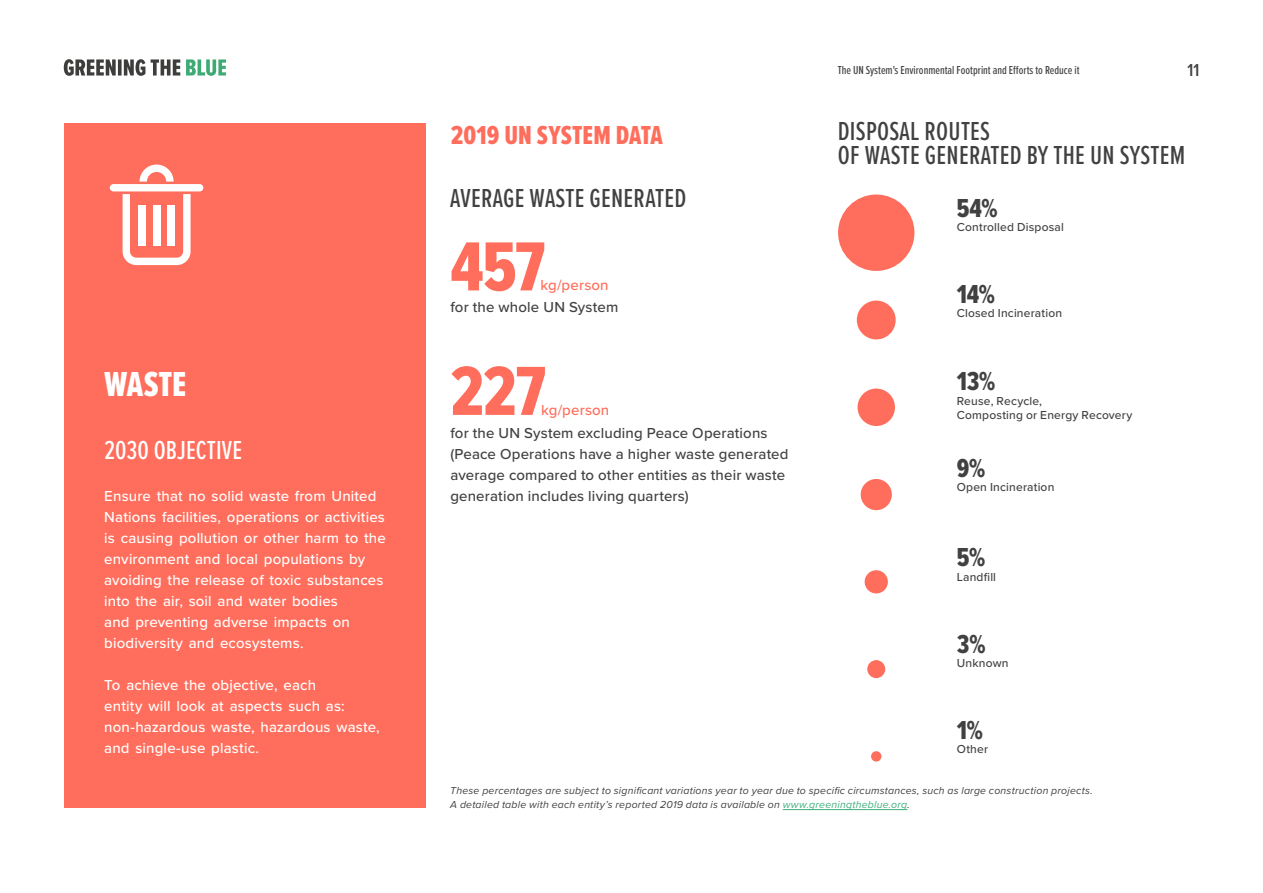
<style>
.page{position:relative;width:1263px;height:893px;background:#fff}
.page>*{position:absolute;margin:0;border:0;box-sizing:border-box;transform-origin:0 0}
.t1{font:72px "Proxima Nova Ex Cn Extrabld";letter-spacing:-.015em;color:#ff6e5c}
.t2{font:36px "Proxima Nova Ex Cn Extrabld";letter-spacing:-.005em;color:#fff}
.t3{font:500 27px/24px "Proxima Nova Ex Cn";letter-spacing:.01em;color:#414142}
.t4{font:27px "Proxima Nova Ex Cn Extrabld";color:#414142}
.t5{font:27px "Proxima Nova Ex Cn Extrabld";letter-spacing:.005em;color:#ff6e5c}
.t6{font:500 27px "Proxima Nova Ex Cn";color:#fff}
.t7{font:600 18px "Proxima Nova Ex Cn";color:#414142}
.t8{font:500 15px/21px "Proxima Nova";letter-spacing:.01em;color:#fff}
.t9{font:500 15px/21px "Proxima Nova";letter-spacing:.01em;color:#414142}
.t10{font:500 15px "Proxima Nova";letter-spacing:.01em;color:#ff6e5c}
.t11{font:500 12px/14.4px "Proxima Nova";letter-spacing:.015em;color:#414142}
.t12{font:500 12px "Proxima Nova Ex Cn";color:#414142}
.t13{font:italic 10.5px/13.5px "Proxima Nova";letter-spacing:.02em;color:#414142}
.s1{color:#40b07e}
</style>
<div class="page">
<svg style="left:186px;top:59px;width:40px;height:17px"></svg>
<svg style="left:64px;top:59px;width:116px;height:17px"></svg>
<div style="left:64px;top:123px;width:361px;height:685px;background:#ff6e5c"></div>
<svg style="left:140px;top:165px;width:34px;height:17px"></svg>
<svg style="left:123px;top:194px;width:68px;height:71px"></svg>
<div style="left:138px;top:205px;width:7px;height:40px;background:#fff"></div>
<div style="left:153px;top:205px;width:7px;height:40px;background:#fff"></div>
<div style="left:168px;top:205px;width:7px;height:40px;background:#fff"></div>
<div style="left:110px;top:184px;width:93px;height:7px;background:#fff;border-radius:4px"></div>
<hr style="left:783px;top:809px;width:124px;height:1px;background:#40b07e">
<div style="left:838px;top:195px;width:76px;height:76px;background:#ff6e5c;border-radius:50%"></div>
<div style="left:857px;top:301px;width:39px;height:38px;background:#ff6e5c;border-radius:50%"></div>
<div style="left:857px;top:389px;width:38px;height:37px;background:#ff6e5c;border-radius:50%"></div>
<div style="left:861px;top:479px;width:31px;height:31px;background:#ff6e5c;border-radius:50%"></div>
<div style="left:865px;top:570px;width:23px;height:23px;background:#ff6e5c;border-radius:50%"></div>
<div style="left:867px;top:660px;width:18px;height:18px;background:#ff6e5c;border-radius:50%"></div>
<div style="left:871px;top:751px;width:10px;height:11px;background:#ff6e5c;border-radius:50%"></div>
<h2 class="t2" style="left:104px;top:357px;width:83px">WASTE</h2>
<h3 class="t6" style="left:104px;top:430px;width:139px">2030 OBJECTIVE</h3>
<p class="t8" style="left:104px;top:484px;width:283px">Ensure that no solid waste from United Nations facilities, operations or activities is causing pollution or other harm to the environment and local populations by avoiding the release of toxic substances into the air, soil and water bodies<br>and preventing adverse impacts on biodiversity and ecosystems.</p>
<p class="t8" style="left:104px;top:673px;width:277px">To achieve the objective, each<br>entity will look at aspects such as: non-hazardous waste, hazardous waste, and single-use plastic.</p>
<h3 class="t5" style="left:451px;top:115px;width:213px">2019 UN SYSTEM DATA</h3>
<h3 class="t3" style="left:450px;top:185px;width:238px">AVERAGE WASTE GENERATED</h3>
<h1 class="t1" style="left:450px;top:214px;width:97px">457</h1>
<p class="t10" style="left:540px;top:274px;width:70px">kg/person</p>
<p class="t9" style="left:450px;top:295px;width:169px">for the whole UN System</p>
<h1 class="t1" style="left:450px;top:339px;width:97px">227</h1>
<p class="t10" style="left:541px;top:399px;width:70px">kg/person</p>
<p class="t9" style="left:450px;top:421px;width:340px">for the UN System excluding Peace Operations (Peace Operations have a higher waste generated average compared to other entities as their waste generation includes living quarters)</p>
<p class="t12" style="left:838px;top:62px;width:243px">The UN System's Environmental Footprint and Efforts to Reduce it</p>
<p class="t7" style="left:1187px;top:57px;width:13px">11</p>
<h3 class="t3" style="left:838px;top:118px;width:349px">DISPOSAL ROUTES<br>OF WASTE GENERATED BY THE UN SYSTEM</h3>
<h3 class="t4" style="left:957px;top:188px;width:42px">54%</h3>
<p class="t11" style="left:957px;top:220px;width:109px">Controlled Disposal</p>
<h3 class="t4" style="left:957px;top:274px;width:40px">14%</h3>
<p class="t11" style="left:957px;top:305px;width:107px">Closed Incineration</p>
<h3 class="t4" style="left:957px;top:362px;width:40px">13%</h3>
<p class="t11" style="left:957px;top:393px;width:177px">Reuse, Recycle,<br>Composting or Energy Recovery</p>
<h3 class="t4" style="left:957px;top:448px;width:30px">9%</h3>
<p class="t11" style="left:957px;top:480px;width:99px">Open Incineration</p>
<h3 class="t4" style="left:957px;top:537px;width:30px">5%</h3>
<p class="t11" style="left:957px;top:569px;width:41px">Landfill</p>
<h3 class="t4" style="left:957px;top:624px;width:30px">3%</h3>
<p class="t11" style="left:957px;top:656px;width:53px">Unknown</p>
<h3 class="t4" style="left:957px;top:710px;width:28px">1%</h3>
<p class="t11" style="left:957px;top:742px;width:33px">Other</p>
<p class="t13" style="left:450px;top:784px;width:644px">These percentages are subject to significant variations year to year due to specific circumstances, such as large construction projects.<br>A detailed table with each entity’s reported 2019 data is available on <span class="s1">www.greeningtheblue.org</span>.</p>
</div>
